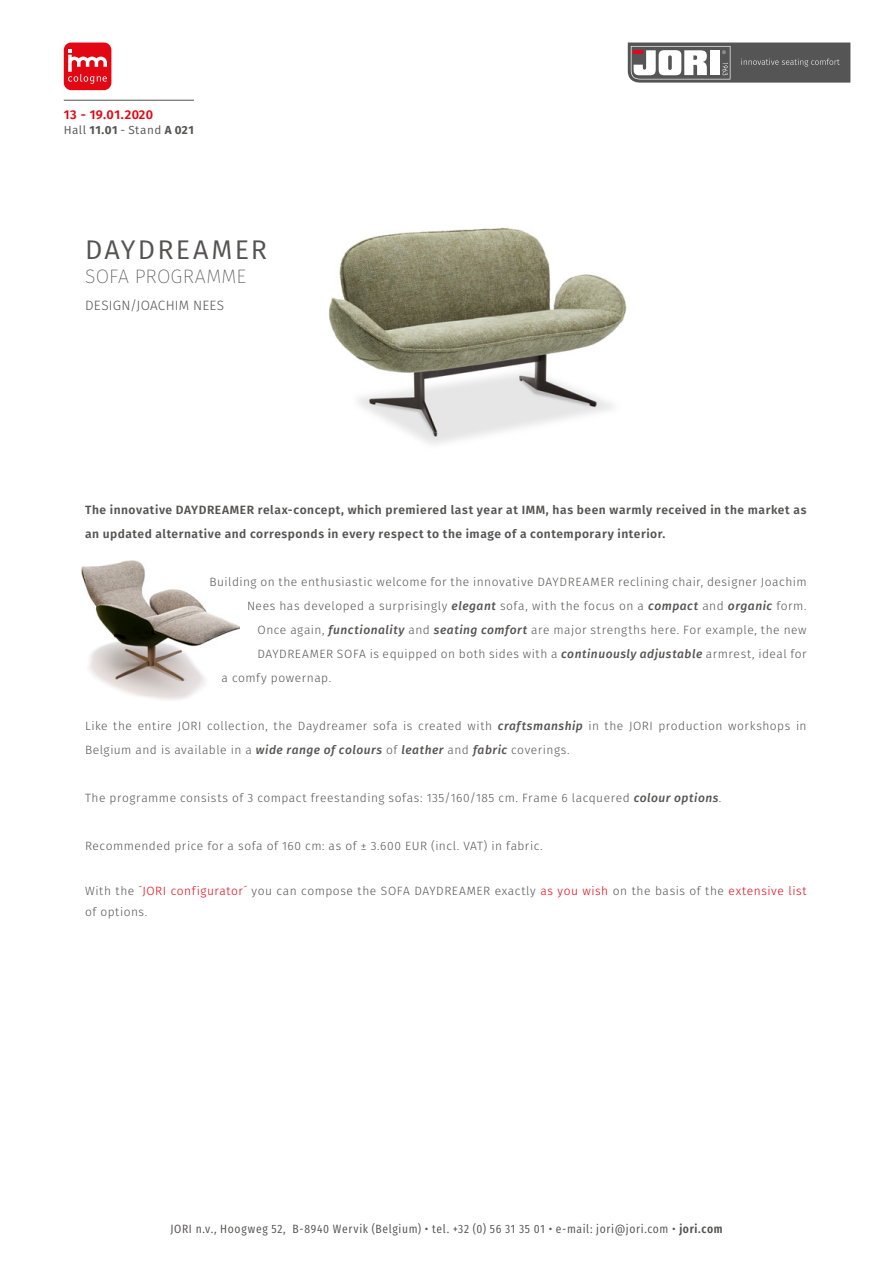
<style>
.page{position:relative;width:893px;height:1263px;background:#fff}
.page>*{position:absolute;margin:0;border:0;box-sizing:border-box;transform-origin:0 0}
.t1{font:27px "Fira Sans";letter-spacing:.08em;color:#545352}
.t2{font:200 19.5px "Fira Sans";letter-spacing:.005em;color:#545352}
.t3{font:300 13.5px "Fira Sans";letter-spacing:.015em;color:#545352}
.t4{font:600 12.75px "Fira Sans";letter-spacing:.035em;color:#e30613}
.t5{font:300 12px/24px "Fira Sans";letter-spacing:.045em;color:#555453}
.t6{font:600 12px/24px "Fira Sans";letter-spacing:.045em;color:#555453}
.t7{font:12px "Fira Sans Condensed";letter-spacing:.055em;color:#555453}
.t8{font:11.7px "Fira Sans";letter-spacing:.04em;color:#555453}
.s1{font-weight:700}
.s2{font-weight:500;font-style:italic}
.s3{color:#e30613}
.s4{font-weight:600}
</style>
<div class="page">
<div style="left:64px;top:43px;width:47px;height:47px;background:#e30613;border-radius:7px"></div>
<svg style="left:68px;top:49px;width:39px;height:35px"></svg>
<hr style="left:64px;top:100px;width:130px;height:1px;background:#555453">
<svg style="left:628px;top:43px;width:222px;height:40px"></svg>
<img style="left:329px;top:227px;width:298px;height:217px">
<img style="left:82px;top:560px;width:158px;height:140px">
<p class="t4" style="left:64px;top:104px;width:91px">13 - 19.01.2020</p>
<p class="t8" style="left:64px;top:121px;width:132px">Hall <span class="s1">11.01</span> - Stand <span class="s1">A 021</span></p>
<h1 class="t1" style="left:85px;top:230px;width:183px">DAYDREAMER</h1>
<h2 class="t2" style="left:85px;top:262px;width:163px">SOFA PROGRAMME</h2>
<p class="t3" style="left:85px;top:295px;width:141px">DESIGN/JOACHIM NEES</p>
<p class="t6" style="left:85px;top:497px;width:723px">The innovative DAYDREAMER relax-concept, which premiered last year at IMM, has been warmly received in the market as an updated alternative and corresponds in every respect to the image of a contemporary interior.</p>
<p class="t5" style="left:210px;top:569px;width:598px">Building on the enthusiastic welcome for the innovative DAYDREAMER reclining chair, designer Joachim</p>
<p class="t5" style="left:247px;top:593px;width:561px">Nees has developed a surprisingly <span class="s2">elegant</span> sofa, with the focus on a <span class="s2">compact</span> and <span class="s2">organic</span> form.</p>
<p class="t5" style="left:258px;top:617px;width:551px">Once again, <span class="s2">functionality</span> and <span class="s2">seating comfort</span> are major strengths here. For example, the new</p>
<p class="t5" style="left:258px;top:641px;width:550px">DAYDREAMER SOFA is equipped on both sides with a <span class="s2">continuously adjustable</span> armrest, ideal for</p>
<p class="t5" style="left:222px;top:665px;width:111px">a comfy powernap.</p>
<p class="t5" style="left:85px;top:713px;width:723px">Like the entire JORI collection, the Daydreamer sofa is created with <span class="s2">craftsmanship</span> in the JORI production workshops in<br>Belgium and is available in a <span class="s2">wide range of colours</span> of <span class="s2">leather</span> and <span class="s2">fabric</span> coverings.</p>
<p class="t5" style="left:85px;top:785px;width:638px">The programme consists of 3 compact freestanding sofas: 135/160/185 cm. Frame 6 lacquered <span class="s2">colour options</span>.</p>
<p class="t5" style="left:85px;top:833px;width:459px">Recommended price for a sofa of 160 cm: as of ± 3.600 EUR (incl. VAT) in fabric.</p>
<p class="t5" style="left:85px;top:880px;width:723px;line-height:21px">With the <span class="s3">´JORI configurator´</span> you can compose the SOFA DAYDREAMER exactly <span class="s3">as you wish</span> on the basis of the <span class="s3">extensive list </span>of options.</p>
<p class="t7" style="left:170px;top:1218px;width:554px">JORI n.v., Hoogweg 52, B-8940 Wervik (Belgium) • tel. +32 (0) 56 31 35 01 • e-mail: jori@jori.com • <span class="s4">jori.com</span></p>
</div>
